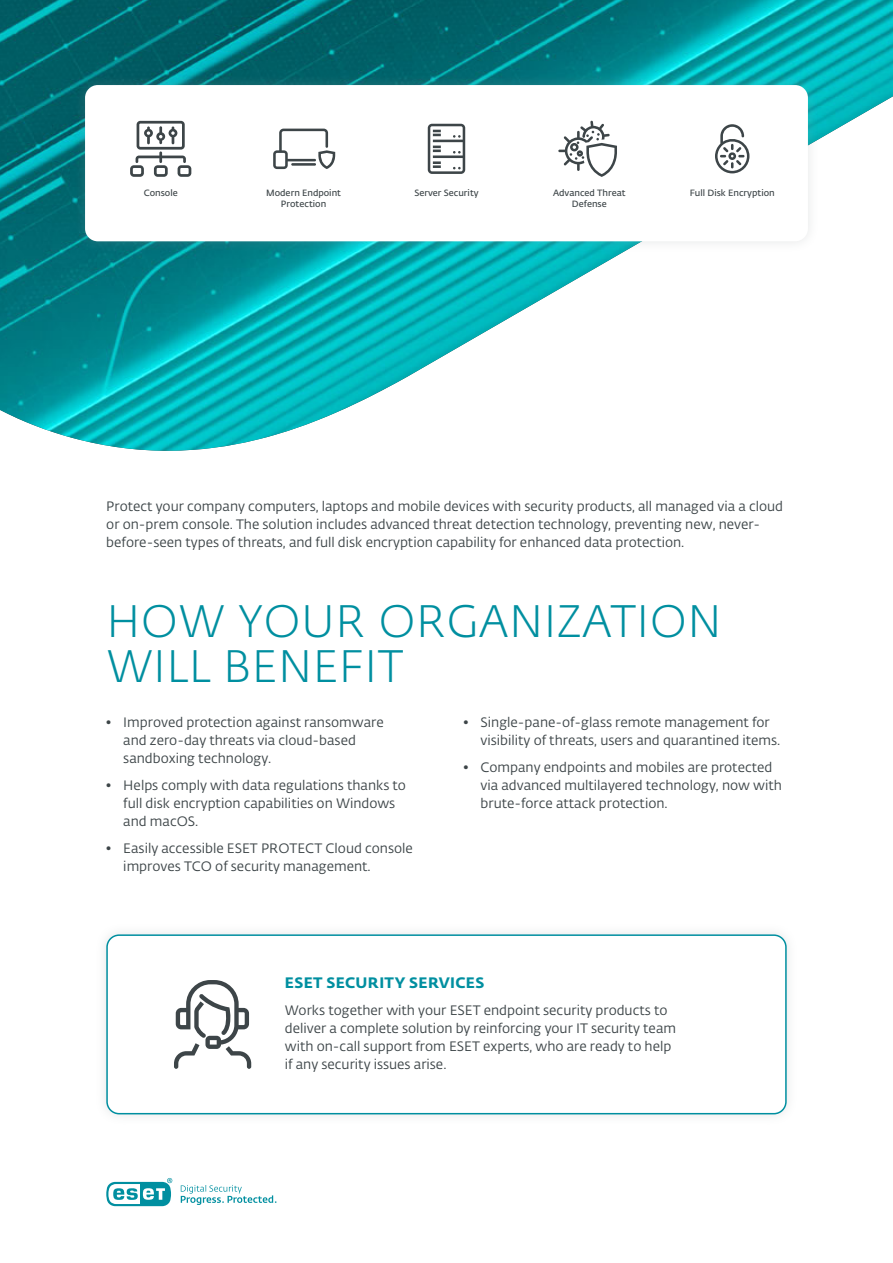
<style>
.page{position:relative;width:893px;height:1263px;background:#fff}
.page>*{position:absolute;margin:0;border:0;box-sizing:border-box;transform-origin:0 0}
.t1{font:45px/45px "Fedra Sans Alt Pro Light LF";letter-spacing:.01em;color:#008fa0}
.t2{font:700 15px "Fedra Sans Alt Pro";letter-spacing:.015em;color:#008fa0}
.t3{font:13.5px/18px "Fedra Sans Alt Pro Book LF";color:#3d4548}
.t4{font:9px/10.8px "Fedra Sans Alt Pro Demi LF";color:#3d4548;text-align:center}
.s1{font-family:"Fedra Sans Alt Pro Med LF"}
</style>
<div class="page">
<svg style="left:106px;top:1178px;width:66px;height:28px"></svg>
<svg style="left:181px;top:1185px;width:95px;height:20px"></svg>
<img style="left:0;top:0;width:893px;height:451px">
<div style="left:73px;top:74px;width:747px;height:179px;background:#94999c;opacity:.25"></div>
<div style="left:85px;top:85px;width:723px;height:156px;background:#fff;border-radius:13px"></div>
<svg style="left:130px;top:121px;width:61px;height:56px"></svg>
<svg style="left:428px;top:124px;width:37px;height:50px"></svg>
<svg style="left:715px;top:124px;width:34px;height:49px"></svg>
<svg style="left:273px;top:129px;width:62px;height:40px"></svg>
<svg style="left:558px;top:121px;width:59px;height:56px"></svg>
<div style="left:95px;top:923px;width:703px;height:203px;background:#fafbfb"></div>
<div style="left:107px;top:935px;width:679px;height:179px;background:#fff;border-radius:12px"></div>
<div style="left:106px;top:934px;width:681px;height:180px;border:2px solid #008fa0;border-radius:12px"></div>
<svg style="left:174px;top:980px;width:77px;height:89px"></svg>
<p class="t4" style="left:144px;top:187px;width:36px">Console</p>
<p class="t4" style="left:266px;top:187px;width:76px">Modern Endpoint</p>
<p class="t4" style="left:414px;top:187px;width:66px">Server Security</p>
<p class="t4" style="left:690px;top:187px;width:87px">Full Disk Encryption</p>
<p class="t4" style="left:281px;top:198px;width:47px">Protection</p>
<p class="t4" style="left:553px;top:187px;width:74px">Advanced Threat<br>Defense</p>
<p class="t3" style="left:106px;top:497px;width:678px">Protect your company computers, laptops and mobile devices with security products, all managed via a cloud or on-prem console. The solution includes advanced threat detection technology, preventing new, never&shy;before-seen types of threats, and full disk encryption capability for enhanced data protection.</p>
<h1 class="t1" style="left:107px;top:598px;width:617px">HOW YOUR ORGANIZATION<br>WILL BENEFIT</h1>
<p class="t3" style="left:123px;top:713px;width:262px;text-indent:-17px"><span class="s1">•</span> Improved protection against ransomware and zero-day threats via cloud-based sandboxing technology.</p>
<p class="t3" style="left:123px;top:776px;width:284px;text-indent:-17px"><span class="s1">•</span> Helps comply with data regulations thanks to full disk encryption capabilities on Windows and macOS.</p>
<p class="t3" style="left:123px;top:839px;width:291px;text-indent:-17px"><span class="s1">•</span> Easily accessible ESET PROTECT Cloud console improves TCO of security management.</p>
<p class="t3" style="left:480px;top:713px;width:301px;text-indent:-17px"><span class="s1">•</span> Single-pane-of-glass remote management for visibility of threats, users and quarantined items.</p>
<p class="t3" style="left:480px;top:758px;width:303px;text-indent:-17px"><span class="s1">•</span> Company endpoints and mobiles are protected via advanced multilayered technology, now with brute-force attack protection.</p>
<p class="t2" style="left:285px;top:974px;width:201px">ESET SECURITY SERVICES</p>
<p class="t3" style="left:285px;top:1001px;width:393px">Works together with your ESET endpoint security products to deliver a complete solution by reinforcing your IT security team with on-call support from ESET experts, who are ready to help if any security issues arise.</p>
</div>
